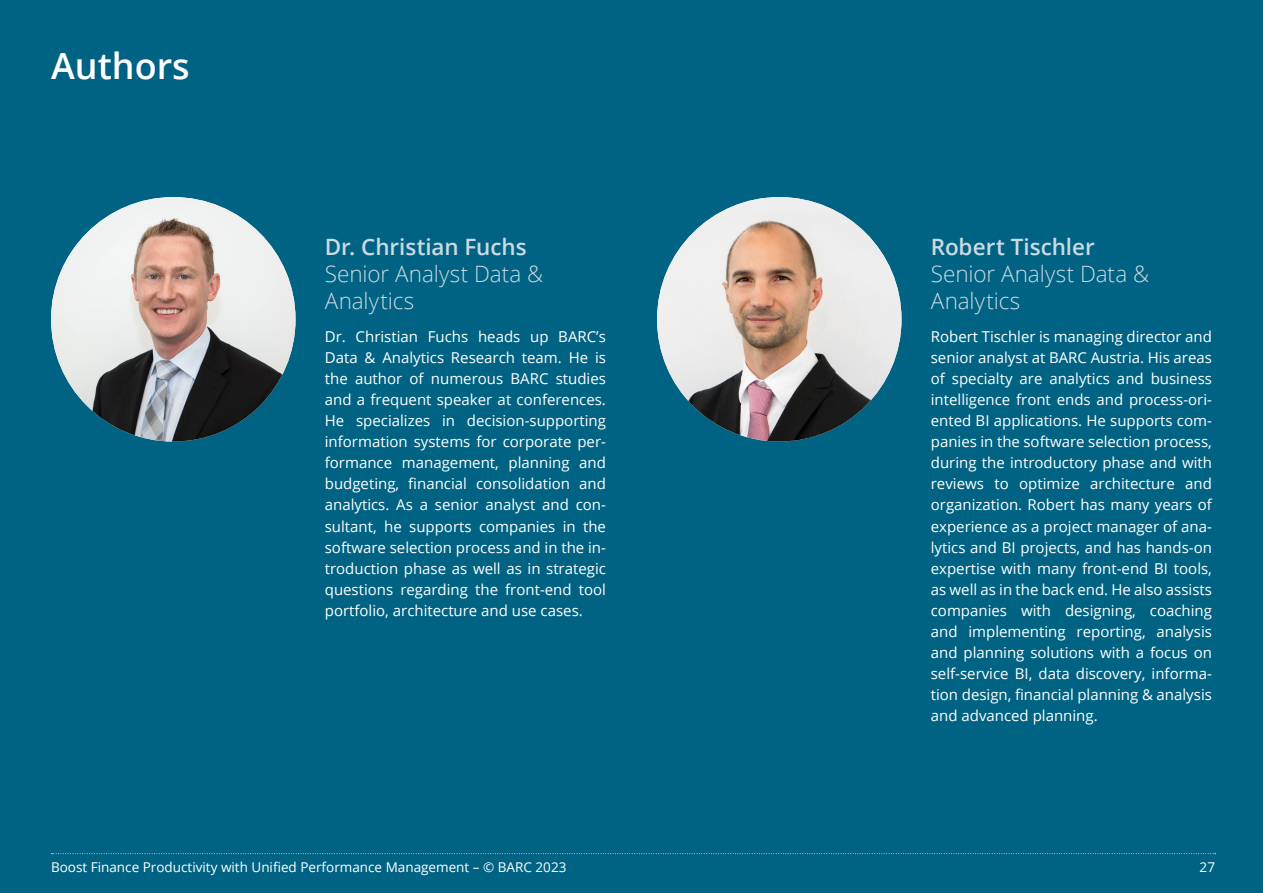
<style>
.page{position:relative;width:1263px;height:893px;background:#006383}
.page>*{position:absolute;margin:0;border:0;box-sizing:border-box;transform-origin:0 0}
.t1{font:600 36px "Open Sans";color:#fff}
.t2{font:300 22.5px/27px "Open Sans";color:#cbdae4}
.t3{font:600 22.5px "Open Sans";color:#cbdae4}
.t4{font:15px/21px "Open Sans";color:#fff;text-align:justify}
.t5{font:13.5px "Open Sans";color:#fff}
</style>
<div class="page">
<img style="left:51px;top:197px;width:245px;height:245px;border-radius:122px">
<img style="left:657px;top:197px;width:244px;height:245px;border-radius:122px">
<svg style="left:51px;top:853px;width:1165px;height:1px"></svg>
<h1 class="t1" style="left:51px;top:41px;width:140px">Authors</h1>
<h2 class="t3" style="left:325px;top:231px;width:203px">Dr. Christian Fuchs</h2>
<h2 class="t2" style="left:325px;top:259px;width:220px">Senior Analyst Data &amp;<br>Analytics</h2>
<h2 class="t3" style="left:931px;top:231px;width:166px">Robert Tischler</h2>
<h2 class="t2" style="left:931px;top:259px;width:220px">Senior Analyst Data &amp;<br>Analytics</h2>
<p class="t4" style="left:325px;top:326px;width:283px">Dr. Christian Fuchs heads up BARC’s Data &amp; Analytics Research team. He is the author of numerous BARC studies and a frequent speaker at conferences.<br>He specializes in decision-supporting information systems for corporate per&shy;formance management, planning and budgeting, financial consolidation and analytics. As a senior analyst and con&shy;sultant, he supports companies in the software selection process and in the in&shy;troduction phase as well as in strategic questions regarding the front-end tool portfolio, architecture and use cases.</p>
<p class="t4" style="left:931px;top:326px;width:283px">Robert Tischler is managing director and senior analyst at BARC Austria. His areas of specialty are analytics and business intelligence front ends and process-ori&shy;ented BI applications. He supports com&shy;panies in the software selection process, during the introductory phase and with reviews to optimize architecture and organization. Robert has many years of experience as a project manager of ana&shy;lytics and BI projects, and has hands-on expertise with many front-end BI tools, as well as in the back end. He also assists companies with designing, coaching and implementing reporting, analysis and planning solutions with a focus on self-service BI, data discovery, informa&shy;tion design, financial planning &amp; analysis and advanced planning.</p>
<p class="t5" style="left:51px;top:858px;width:517px">Boost Finance Productivity with Unified Performance Management – © BARC 2023</p>
<p class="t5" style="left:1199px;top:858px;width:17px">27</p>
</div>
